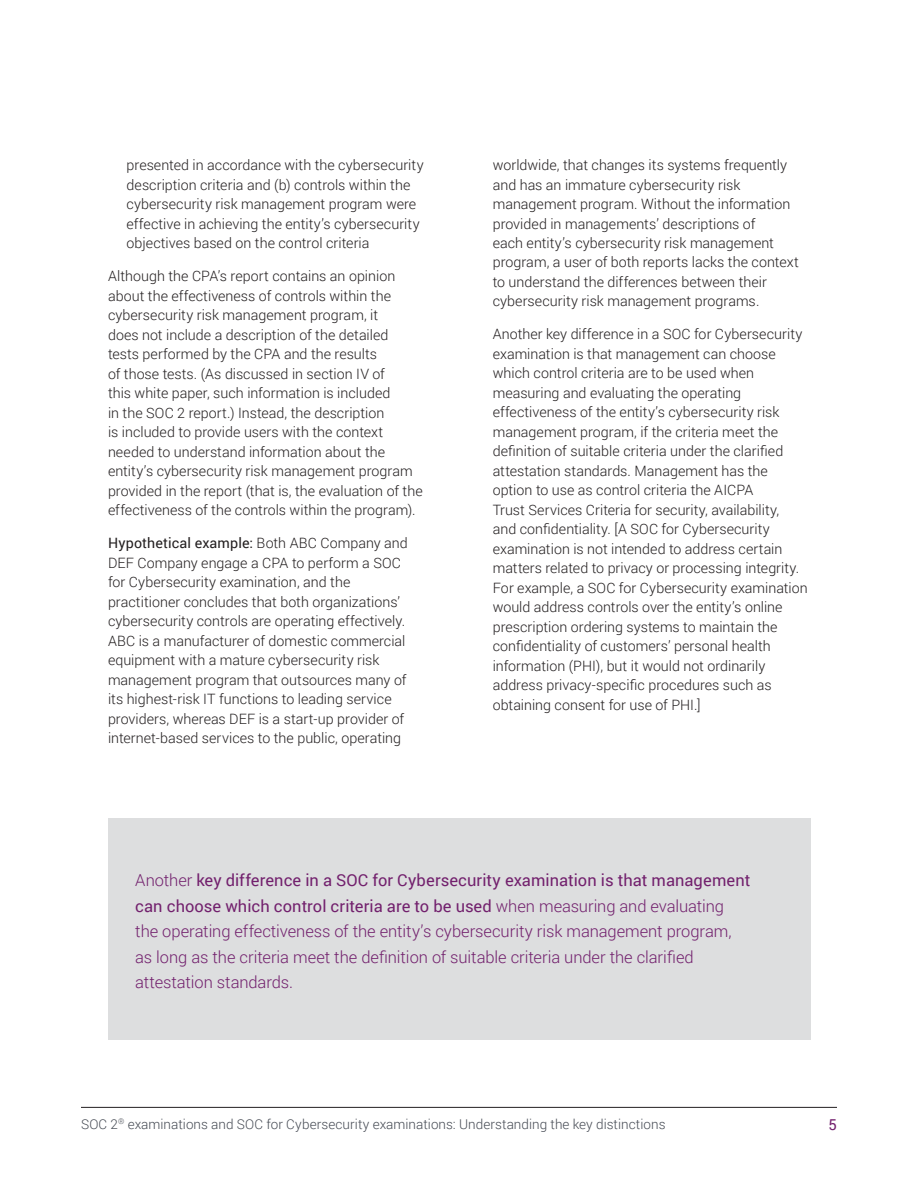
<style>
.page{position:relative;width:918px;height:1188px;background:#fff}
.page>*{position:absolute;margin:0;border:0;box-sizing:border-box;transform-origin:0 0}
.t1{font:300 16.5px/25.5px "Roboto";letter-spacing:-.005em;color:#72206d}
.t2{font:15px "Roboto";color:#72206d}
.t3{font:300 14.25px/19.5px "Roboto";color:#231f20}
.t4{font:300 13.5px "Roboto";letter-spacing:.005em;color:#464b54}
.s1{font-weight:400}
</style>
<div class="page">
<hr style="left:81px;top:1107px;width:756px;height:1px;background:#231f20">
<div style="left:108px;top:818px;width:702px;height:222px;background:#dddedf"></div>
<p class="t3" style="left:127px;top:155px;width:299px">presented in accordance with the cybersecurity description criteria and (b) controls within the cybersecurity risk management program were effective in achieving the entity’s cybersecurity objectives based on the control criteria</p>
<p class="t3" style="left:108px;top:266px;width:316px">Although the CPA’s report contains an opinion about the effectiveness of controls within the cybersecurity risk management program, it<br>does not include a description of the detailed tests performed by the CPA and the results<br>of those tests. (As discussed in section IV of<br>this white paper, such information is included<br>in the SOC 2 report.) Instead, the description<br>is included to provide users with the context needed to understand information about the entity’s cybersecurity risk management program provided in the report (that is, the evaluation of the effectiveness of the controls within the program).</p>
<p class="t3" style="left:108px;top:533px;width:301px"><span class="s1">Hypothetical example:</span> Both ABC Company and DEF Company engage a CPA to perform a SOC for Cybersecurity examination, and the practitioner concludes that both organizations’ cybersecurity controls are operating effectively.<br>ABC is a manufacturer of domestic commercial equipment with a mature cybersecurity risk management program that outsources many of its highest-risk IT functions to leading service providers, whereas DEF is a start-up provider of internet-based services to the public, operating</p>
<p class="t3" style="left:493px;top:155px;width:308px">worldwide, that changes its systems frequently and has an immature cybersecurity risk management program. Without the information provided in managements’ descriptions of<br>each entity’s cybersecurity risk management program, a user of both reports lacks the context to understand the differences between their cybersecurity risk management programs.</p>
<p class="t3" style="left:493px;top:324px;width:317px">Another key difference in a SOC for Cybersecurity examination is that management can choose which control criteria are to be used when measuring and evaluating the operating effectiveness of the entity’s cybersecurity risk management program, if the criteria meet the definition of suitable criteria under the clarified attestation standards. Management has the option to use as control criteria the AICPA<br>Trust Services Criteria for security, availability,<br>and confidentiality. [A SOC for Cybersecurity examination is not intended to address certain matters related to privacy or processing integrity.<br>For example, a SOC for Cybersecurity examination would address controls over the entity’s online prescription ordering systems to maintain the confidentiality of customers’ personal health information (PHI), but it would not ordinarily address privacy-specific procedures such as obtaining consent for use of PHI.]</p>
<p class="t1" style="left:135px;top:867px;width:617px">Another <span class="s1">key difference in a SOC for Cybersecurity examination is that management can choose which control criteria are to be used</span> when measuring and evaluating the operating effectiveness of the entity’s cybersecurity risk management program, as long as the criteria meet the definition of suitable criteria under the clarified attestation standards.</p>
<p class="t4" style="left:81px;top:1115px;width:586px">SOC 2<sup>®</sup> examinations and SOC for Cybersecurity examinations: Understanding the key distinctions</p>
<p class="t2" style="left:829px;top:1115px;width:10px">5</p>
</div>
